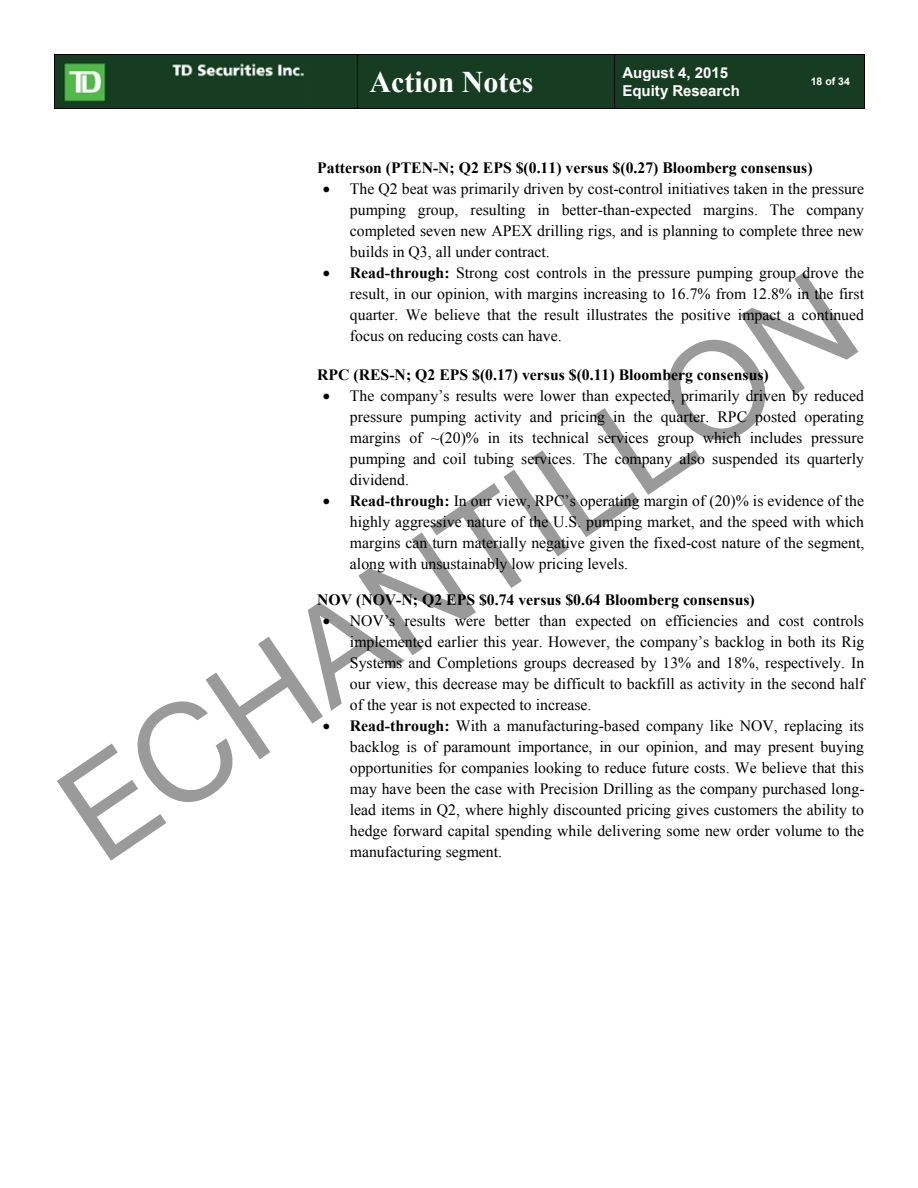
<style>
.page{position:relative;width:918px;height:1188px;background:#fff}
.page>*{position:absolute;margin:0;border:0;box-sizing:border-box;transform-origin:0 0}
.t1{font:135px "Helvetica Neue";color:#000}
.t2{font:700 30px "Times New Roman";color:#fff}
.t3{font:15.75px/21px "Times New Roman";color:#000;text-align:justify}
.t4{font:700 15.75px "Times New Roman";color:#000}
.t5{font:700 15px/17.2px "Arial";color:#fff}
.t6{font:700 10.5px "Arial";color:#fff}
.s1{font-weight:700}
</style>
<div class="page">
<div style="left:54px;top:55px;width:303px;height:54px;background:#163d22"></div>
<img style="left:64px;top:63px;width:240px;height:39px">
<div style="left:358px;top:55px;width:256px;height:54px;background:#163d22"></div>
<div style="left:615px;top:55px;width:181px;height:54px;background:#163d22"></div>
<div style="left:796px;top:55px;width:68px;height:54px;background:#163d22"></div>
<hr style="left:54px;top:54px;width:810px;height:1px;background:#000">
<hr style="left:54px;top:55px;width:1px;height:54px;background:#000">
<hr style="left:54px;top:109px;width:303px;height:1px;background:#000">
<hr style="left:357px;top:55px;width:1px;height:54px;background:#000">
<hr style="left:358px;top:109px;width:256px;height:1px;background:#000">
<hr style="left:614px;top:55px;width:1px;height:54px;background:#000">
<hr style="left:615px;top:109px;width:181px;height:1px;background:#000">
<hr style="left:795px;top:109px;width:69px;height:1px;background:#000">
<hr style="left:864px;top:55px;width:1px;height:54px;background:#000">
<h2 class="t2" style="left:369px;top:62px;width:165px">Action Notes</h2>
<p class="t5" style="left:622px;top:65px;width:119px">August 4, 2015<br>Equity Research</p>
<p class="t6" style="left:811px;top:75px;width:41px">18 of 34</p>
<p class="t4" style="left:317px;top:157px;width:497px">Patterson (PTEN-N; Q2 EPS $(0.11) versus $(0.27) Bloomberg consensus)</p>
<p class="t3" style="left:350px;top:178px;width:516px;text-indent:-27px">• The Q2 beat was primarily driven by cost-control initiatives taken in the pressure pumping group, resulting in better-than-expected margins. The company completed seven new APEX drilling rigs, and is planning to complete three new builds in Q3, all under contract.</p>
<p class="t3" style="left:350px;top:262px;width:516px;text-indent:-27px">• <span class="s1">Read-through:</span> Strong cost controls in the pressure pumping group drove the result, in our opinion, with margins increasing to 16.7% from 12.8% in the first quarter. We believe that the result illustrates the positive impact a continued focus on reducing costs can have.</p>
<p class="t4" style="left:317px;top:364px;width:453px">RPC (RES-N; Q2 EPS $(0.17) versus $(0.11) Bloomberg consensus)</p>
<p class="t3" style="left:350px;top:385px;width:516px;text-indent:-27px">• The company’s results were lower than expected, primarily driven by reduced pressure pumping activity and pricing in the quarter. RPC posted operating margins of ~(20)% in its technical services group which includes pressure pumping and coil tubing services. The company also suspended its quarterly dividend.</p>
<p class="t3" style="left:350px;top:490px;width:516px;text-indent:-27px">• <span class="s1">Read-through:</span> In our view, RPC’s operating margin of (20)% is evidence of the highly aggressive nature of the U.S. pumping market, and the speed with which margins can turn materially negative given the fixed-cost nature of the segment, along with unsustainably low pricing levels.</p>
<p class="t4" style="left:317px;top:589px;width:439px">NOV (NOV-N; Q2 EPS $0.74 versus $0.64 Bloomberg consensus)</p>
<p class="t3" style="left:350px;top:610px;width:516px;text-indent:-27px">• NOV’s results were better than expected on efficiencies and cost controls implemented earlier this year. However, the company’s backlog in both its Rig Systems and Completions groups decreased by 13% and 18%, respectively. In our view, this decrease may be difficult to backfill as activity in the second half of the year is not expected to increase.</p>
<p class="t3" style="left:350px;top:715px;width:516px;text-indent:-27px">• <span class="s1">Read-through:</span> With a manufacturing-based company like NOV, replacing its backlog is of paramount importance, in our opinion, and may present buying opportunities for companies looking to reduce future costs. We believe that this may have been the case with Precision Drilling as the company purchased long&shy;lead items in Q2, where highly discounted pricing gives customers the ability to hedge forward capital spending while delivering some new order volume to the</p>
<h1 class="t1" style="left:20px;top:744px;width:927px;rotate:-34deg">ECHANTILLON</h1>
<p class="t3" style="left:350px;top:841px;width:154px">manufacturing segment.</p>
</div>
